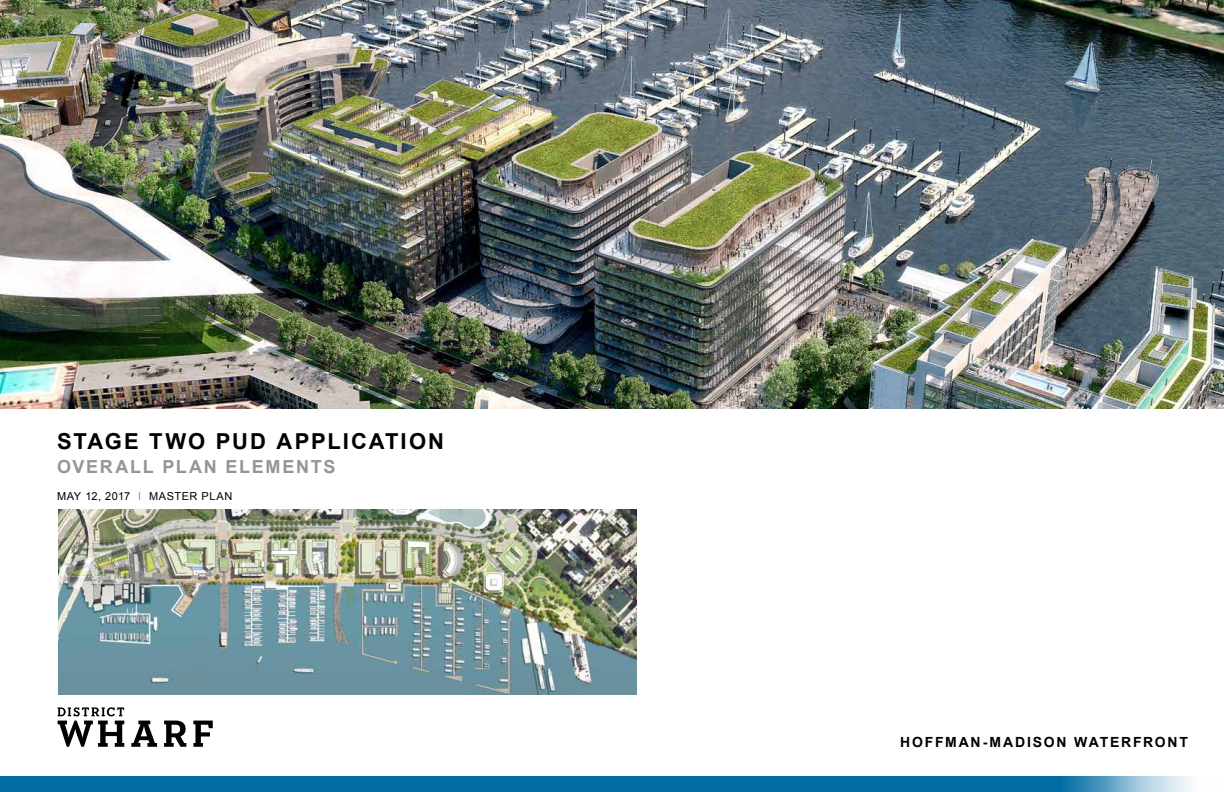
<style>
.page{position:relative;width:1224px;height:792px;background:#fff}
.page>*{position:absolute;margin:0;border:0;box-sizing:border-box;transform-origin:0 0}
.t1{font:700 22px "Arial";letter-spacing:.09em;color:#000}
.t2{font:700 18px "Arial";letter-spacing:.1em;color:#939598}
.t3{font:700 14px "Arial";letter-spacing:.13em;color:#000}
.t4{font:11px "Arial";letter-spacing:.045em;color:#000}
.s1{color:#939598}
</style>
<div class="page">
<svg style="left:58px;top:707px;width:66px;height:40px"></svg>
<svg style="left:131px;top:721px;width:26px;height:26px"></svg>
<svg style="left:164px;top:721px;width:22px;height:26px"></svg>
<svg style="left:193px;top:721px;width:20px;height:26px"></svg>
<svg style="left:814px;top:777px;width:376px;height:15px;background:#2c85b2"></svg>
<div style="left:0;top:777px;width:814px;height:15px;background:#006ca3"></div>
<img style="left:59px;top:509px;width:578px;height:185px">
<img style="left:0;top:0;width:1224px;height:409px">
<h1 class="t1" style="left:57px;top:426px;width:389px">STAGE TWO PUD APPLICATION</h1>
<p class="t2" style="left:57px;top:455px;width:280px">OVERALL PLAN ELEMENTS</p>
<p class="t4" style="left:57px;top:489px;width:177px">MAY 12, 2017 <span class="s1">I</span> MASTER PLAN</p>
<p class="t3" style="left:900px;top:733px;width:289px">HOFFMAN-MADISON WATERFRONT</p>
</div>
